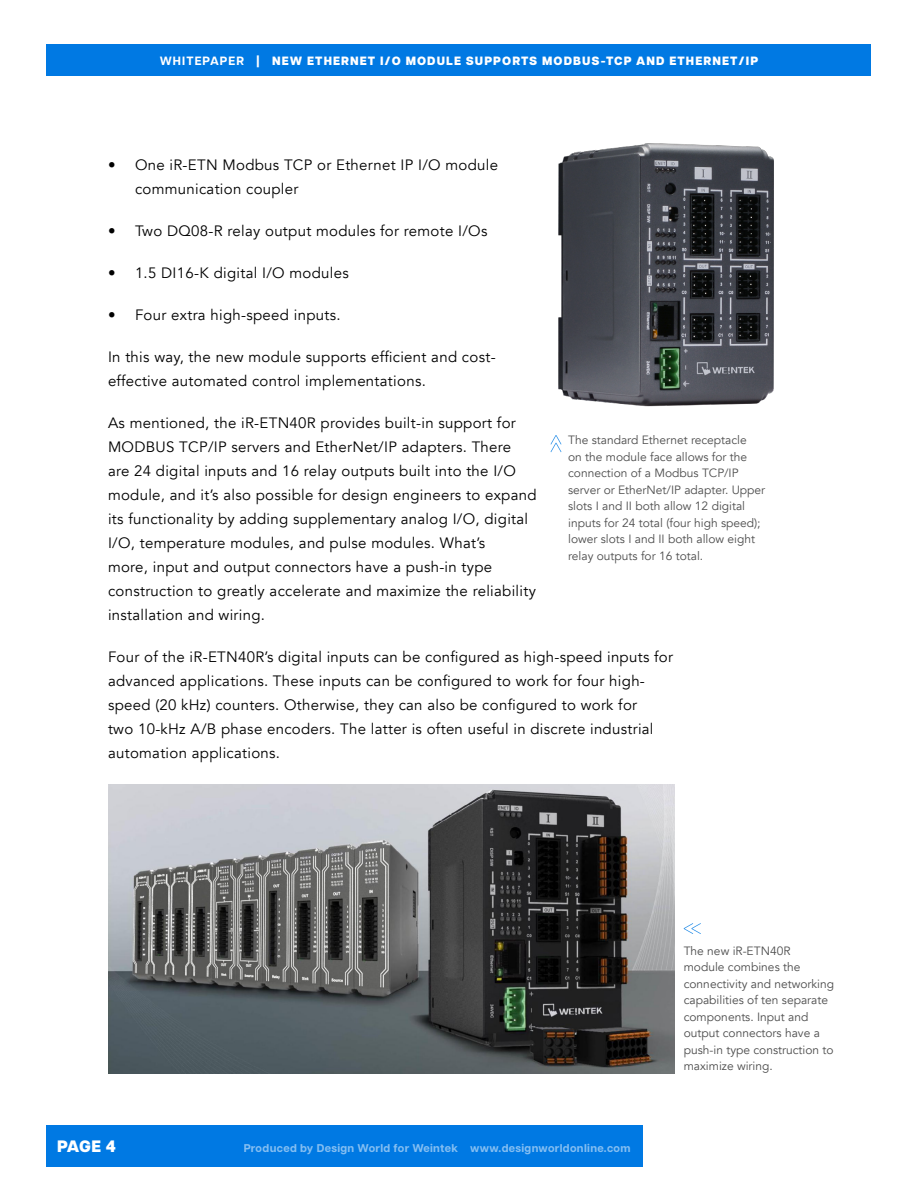
<style>
.page{position:relative;width:918px;height:1188px;background:#fff}
.page>*{position:absolute;margin:0;border:0;box-sizing:border-box;transform-origin:0 0}
.t1{font:800 16.5px "Articulat CF";color:#fff}
.t2{font:15px/24px "Avenir";letter-spacing:.02em;color:#000}
.t3{font:12px/16.5px "Avenir";color:#4d4d4d}
.t4{font:800 12px "Articulat CF";letter-spacing:.09em;color:#fff}
.t5{font:700 11.25px "Articulat CF";letter-spacing:.03em;color:#fff}
.s1{font-weight:700}
</style>
<div class="page">
<div style="left:46px;top:1125px;width:597px;height:41px;background:#0079e3"></div>
<div style="left:46px;top:44px;width:826px;height:31px;background:#0079e3"></div>
<img style="left:558px;top:143px;width:216px;height:264px">
<svg style="left:551px;top:435px;width:10px;height:17px"></svg>
<svg style="left:684px;top:923px;width:17px;height:11px"></svg>
<img style="left:108px;top:784px;width:567px;height:289px">
<p class="t4" style="left:160px;top:51px;width:600px"><span class="s1">WHITEPAPER</span> | NEW ETHERNET I/O MODULE SUPPORTS MODBUS-TCP AND ETHERNET/IP</p>
<p class="t2" style="left:135px;top:153px;width:365px;text-indent:-27px">• One iR-ETN Modbus TCP or Ethernet IP I/O module communication coupler</p>
<p class="t2" style="left:108px;top:219px;width:381px">• Two DQ08-R relay output modules for remote I/Os</p>
<p class="t2" style="left:108px;top:261px;width:242px">• 1.5 DI16-K digital I/O modules</p>
<p class="t2" style="left:108px;top:303px;width:234px">• Four extra high-speed inputs.</p>
<p class="t2" style="left:108px;top:345px;width:389px">In this way, the new module supports efficient and cost&shy;effective automated control implementations.</p>
<p class="t2" style="left:108px;top:411px;width:430px">As mentioned, the iR-ETN40R provides built-in support for MODBUS TCP/IP servers and EtherNet/IP adapters. There<br>are 24 digital inputs and 16 relay outputs built into the I/O module, and it’s also possible for design engineers to expand its functionality by adding supplementary analog I/O, digital I/O, temperature modules, and pulse modules. What’s<br>more, input and output connectors have a push-in type construction to greatly accelerate and maximize the reliability installation and wiring.</p>
<p class="t2" style="left:108px;top:645px;width:567px">Four of the iR-ETN40R’s digital inputs can be configured as high-speed inputs for advanced applications. These inputs can be configured to work for four high&shy;speed (20 kHz) counters. Otherwise, they can also be configured to work for<br>two 10-kHz A/B phase encoders. The latter is often useful in discrete industrial automation applications.</p>
<p class="t3" style="left:568px;top:432px;width:199px">The standard Ethernet receptacle<br>on the module face allows for the connection of a Modbus TCP/IP server or EtherNet/IP adapter. Upper slots I and II both allow 12 digital inputs for 24 total (four high speed); lower slots I and II both allow eight relay outputs for 16 total.</p>
<p class="t1" style="left:57px;top:1134px;width:61px">PAGE 4</p>
<p class="t5" style="left:243px;top:1140px;width:389px">Produced by Design World for Weintek www.designworldonline.com</p>
<p class="t3" style="left:684px;top:943px;width:152px">The new iR-ETN40R module combines the connectivity and networking capabilities of ten separate components. Input and output connectors have a push-in type construction to maximize wiring.</p>
</div>
